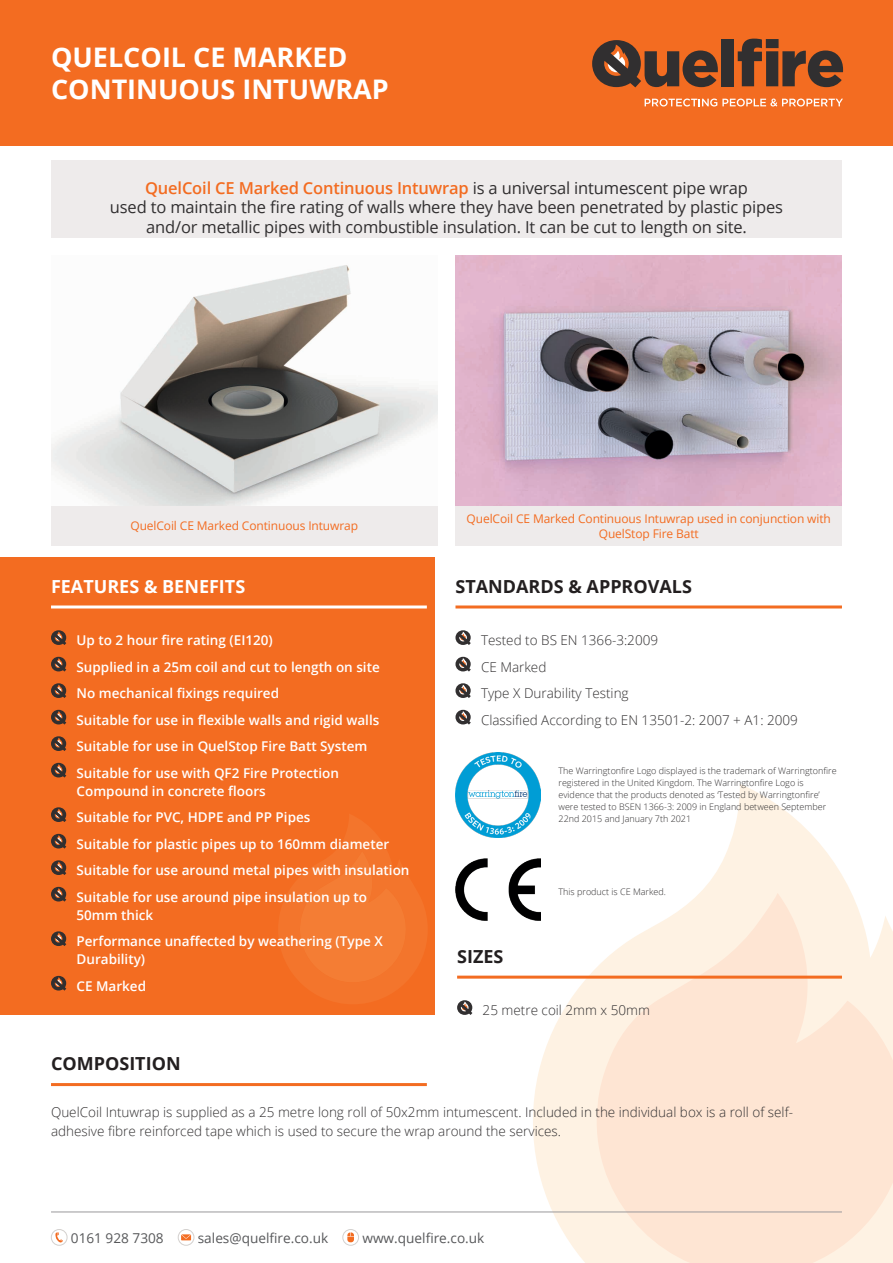
<style>
.page{position:relative;width:893px;height:1263px;background:#fff}
.page>*{position:absolute;margin:0;border:0;box-sizing:border-box;transform-origin:0 0}
.t1{font:700 27px "Open Sans";color:#fff}
.t2{font:700 18px "Open Sans";color:#231f20}
.t3{font:700 18px "Open Sans";color:#fff}
.t4{font:16.5px "Open Sans";letter-spacing:-.01em;color:#312f30}
.t5{font:600 16.5px "Open Sans";letter-spacing:-.01em;color:#f36c21}
.t6{font:13.65px "Open Sans";color:#57585a}
.t7{font:600 13.5px/18px "Open Sans";color:#fff}
.t8{font:300 13.5px/19.5px "Open Sans";color:#312f30}
.t9{font:12px/15px "Open Sans";letter-spacing:-.01em;color:#f36c21;text-align:center}
.t10{font:300 9px/12px "Open Sans";color:#312f30}
.s1{font-weight:400;color:#312f30}
</style>
<div class="page">
<svg style="left:533px;top:784px;width:318px;height:479px"></svg>
<svg style="left:597px;top:893px;width:296px;height:370px;background:#fde9d9"></svg>
<div style="left:0;top:0;width:893px;height:145px;background:#f36c21"></div>
<svg style="left:592px;top:40px;width:126px;height:47px"></svg>
<div style="left:721px;top:39px;width:13px;height:47px;background:#312f30"></div>
<svg style="left:738px;top:39px;width:105px;height:48px"></svg>
<svg style="left:645px;top:99px;width:198px;height:8px"></svg>
<div style="left:0;top:557px;width:434px;height:458px;background:#f36c21"></div>
<svg style="left:279px;top:815px;width:148px;height:189px"></svg>
<div style="left:51px;top:161px;width:791px;height:77px;background:#eeebeb"></div>
<div style="left:51px;top:1229px;width:16px;height:16px;border:1px solid #d3d0ce;border-radius:50%"></div>
<svg style="left:55px;top:1232px;width:8px;height:11px"></svg>
<div style="left:178px;top:1229px;width:16px;height:16px;border:1px solid #d3d0ce;border-radius:50%"></div>
<svg style="left:181px;top:1234px;width:10px;height:6px"></svg>
<div style="left:342px;top:1229px;width:17px;height:16px;border:1px solid #d3d0ce;border-radius:50%"></div>
<svg style="left:347px;top:1232px;width:7px;height:10px"></svg>
<svg style="left:51px;top:630px;width:15px;height:15px"></svg>
<svg style="left:51px;top:657px;width:15px;height:14px"></svg>
<svg style="left:51px;top:683px;width:15px;height:15px"></svg>
<svg style="left:51px;top:710px;width:15px;height:14px"></svg>
<svg style="left:51px;top:736px;width:15px;height:15px"></svg>
<svg style="left:51px;top:763px;width:15px;height:14px"></svg>
<svg style="left:51px;top:807px;width:15px;height:15px"></svg>
<svg style="left:51px;top:834px;width:15px;height:14px"></svg>
<svg style="left:51px;top:860px;width:15px;height:15px"></svg>
<svg style="left:51px;top:887px;width:15px;height:15px"></svg>
<svg style="left:51px;top:931px;width:15px;height:15px"></svg>
<svg style="left:51px;top:976px;width:15px;height:15px"></svg>
<svg style="left:455px;top:630px;width:16px;height:15px"></svg>
<svg style="left:455px;top:657px;width:16px;height:14px"></svg>
<svg style="left:455px;top:683px;width:16px;height:15px"></svg>
<svg style="left:455px;top:710px;width:16px;height:14px"></svg>
<hr style="left:51px;top:605px;width:376px;height:3px;background:#fff">
<hr style="left:455px;top:605px;width:387px;height:3px;background:#f36c21">
<img style="left:51px;top:265px;width:386px;height:241px">
<img style="left:455px;top:256px;width:387px;height:250px">
<div style="left:51px;top:506px;width:386px;height:40px;background:#eeebeb"></div>
<div style="left:455px;top:506px;width:387px;height:40px;background:#eeebeb"></div>
<hr style="left:51px;top:1211px;width:791px;height:1px;background:#99989b">
<img style="left:455px;top:753px;width:85px;height:85px">
<img style="left:455px;top:859px;width:85px;height:62px">
<hr style="left:51px;top:1083px;width:376px;height:3px;background:#f36c21">
<svg style="left:457px;top:1000px;width:15px;height:15px"></svg>
<hr style="left:457px;top:976px;width:385px;height:3px;background:#f36c21">
<p class="t1" style="left:51px;top:38px;width:298px">QUELCOIL CE MARKED</p>
<p class="t1" style="left:51px;top:70px;width:339px">CONTINUOUS INTUWRAP</p>
<p class="t5" style="left:145px;top:176px;width:604px">QuelCoil CE Marked Continuous Intuwrap <span class="s1">is a universal intumescent pipe wrap</span></p>
<p class="t4" style="left:110px;top:196px;width:675px">used to maintain the fi re rating of walls where they have been penetrated by plastic pipes</p>
<p class="t4" style="left:146px;top:215px;width:602px">and/or metallic pipes with combustible insulation. It can be cut to length on site.</p>
<p class="t9" style="left:130px;top:518px;width:229px">QuelCoil CE Marked Continuous Intuwrap</p>
<p class="t9" style="left:467px;top:511px;width:366px">QuelCoil CE Marked Continuous Intuwrap used in conjunction with<br>QuelStop Fire Batt</p>
<p class="t3" style="left:51px;top:574px;width:196px">FEATURES &amp; BENEFITS</p>
<p class="t2" style="left:455px;top:574px;width:238px">STANDARDS &amp; APPROVALS</p>
<p class="t7" style="left:77px;top:631px;width:198px">Up to 2 hour fire rating (EI120)</p>
<p class="t7" style="left:77px;top:657px;width:305px">Supplied in a 25m coil and cut to length on site</p>
<p class="t7" style="left:77px;top:684px;width:204px">No mechanical fixings required</p>
<p class="t7" style="left:77px;top:710px;width:304px">Suitable for use in flexible walls and rigid walls</p>
<p class="t7" style="left:77px;top:737px;width:292px">Suitable for use in QuelStop Fire Batt System</p>
<p class="t7" style="left:77px;top:763px;width:264px">Suitable for use with QF2 Fire Protection<br>Compound in concrete floors</p>
<p class="t7" style="left:77px;top:808px;width:235px">Suitable for PVC, HDPE and PP Pipes</p>
<p class="t7" style="left:77px;top:834px;width:314px">Suitable for plastic pipes up to 160mm diameter</p>
<p class="t7" style="left:77px;top:861px;width:334px">Suitable for use around metal pipes with insulation</p>
<p class="t7" style="left:77px;top:887px;width:292px">Suitable for use around pipe insulation up to<br>50mm thick</p>
<p class="t7" style="left:77px;top:932px;width:308px">Performance unaffected by weathering (Type X<br>Durability)</p>
<p class="t7" style="left:77px;top:976px;width:71px">CE Marked</p>
<p class="t2" style="left:51px;top:1051px;width:131px">COMPOSITION</p>
<p class="t8" style="left:481px;top:630px;width:179px">Tested to BS EN 1366-3:2009</p>
<p class="t8" style="left:481px;top:656px;width:67px">CE Marked</p>
<p class="t8" style="left:481px;top:683px;width:149px">Type X Durability Testing</p>
<p class="t8" style="left:481px;top:709px;width:318px">Classified According to EN 13501-2: 2007 + A1: 2009</p>
<p class="t10" style="left:558px;top:764px;width:280px">The Warringtonfire Logo displayed is the trademark of Warringtonfire registered in the United Kingdom. The Warringtonfire Logo is evidence that the products denoted as ‘Tested by Warringtonfire’ were tested to BSEN 1366-3: 2009 in England between September 22nd 2015 and January 7th 2021</p>
<p class="t2" style="left:457px;top:943px;width:48px">SIZES</p>
<p class="t10" style="left:558px;top:885px;width:109px">This product is CE Marked.</p>
<p class="t8" style="left:483px;top:1000px;width:169px">25 metre coil 2mm x 50mm</p>
<p class="t8" style="left:51px;top:1102px;width:743px">QuelCoil Intuwrap is supplied as a 25 metre long roll of 50x2mm intumescent. Included in the individual box is a roll of self&shy;adhesive fibre reinforced tape which is used to secure the wrap around the services.</p>
<p class="t6" style="left:71px;top:1228px;width:94px">0161 928 7308</p>
<p class="t6" style="left:198px;top:1228px;width:132px">sales@quelfire.co.uk</p>
<p class="t6" style="left:362px;top:1228px;width:124px">www.quelfire.co.uk</p>
</div>
